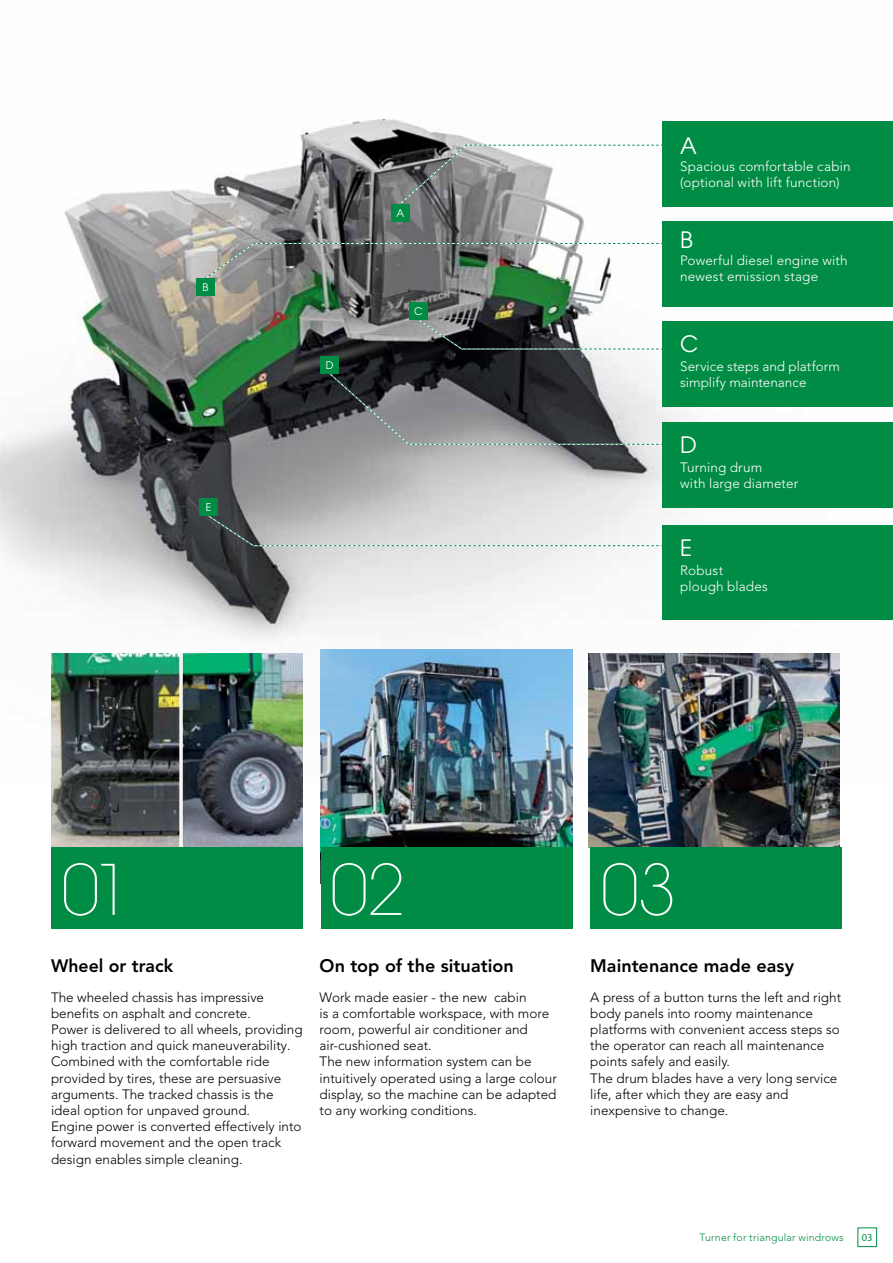
<style>
.page{position:relative;width:893px;height:1263px;background:#fff}
.page>*{position:absolute;margin:0;border:0;box-sizing:border-box;transform-origin:0 0}
.t1{font:200 69px "Avant Garde";color:#fff}
.t2{font:22.5px "Avant Garde";color:#fff}
.t3{font:800 18px "Avenir";color:#000}
.t4{font:300 13.5px/16.2px "Avenir";color:#000}
.t5{font:300 13.5px/16.2px "Avenir";letter-spacing:.01em;color:#fff}
.t6{font:300 10.5px "Avenir";letter-spacing:.02em;color:#008c44}
.t7{font:10.5px "Avant Garde";color:#fff}
.t8{font:10.5px "Myriad Pro";color:#008c44}
</style>
<div class="page">
<img style="left:0;top:119px;width:893px;height:668px">
<div style="left:858px;top:1228px;width:19px;height:19px;border:1px solid #008c44"></div>
<img style="left:321px;top:650px;width:251px;height:197px">
<img style="left:51px;top:653px;width:252px;height:194px">
<img style="left:588px;top:653px;width:252px;height:194px">
<div style="left:51px;top:847px;width:252px;height:81px;background:#008c44"></div>
<div style="left:321px;top:847px;width:251px;height:81px;background:#008c44"></div>
<div style="left:590px;top:847px;width:252px;height:81px;background:#008c44"></div>
<div style="left:662px;top:121px;width:231px;height:85px;background:#008c44"></div>
<div style="left:662px;top:221px;width:231px;height:85px;background:#008c44"></div>
<div style="left:662px;top:321px;width:231px;height:85px;background:#008c44"></div>
<div style="left:662px;top:422px;width:231px;height:85px;background:#008c44"></div>
<div style="left:662px;top:525px;width:231px;height:94px;background:#008c44"></div>
<svg style="left:399px;top:145px;width:264px;height:60px"></svg>
<div style="left:391px;top:204px;width:18px;height:17px;background:#008c44"></div>
<svg style="left:205px;top:243px;width:458px;height:36px"></svg>
<svg style="left:418px;top:319px;width:245px;height:31px"></svg>
<svg style="left:329px;top:373px;width:334px;height:72px;background:#717275"></svg>
<svg style="left:208px;top:515px;width:455px;height:31px;background:#cacccb"></svg>
<div style="left:196px;top:278px;width:19px;height:18px;background:#008c44"></div>
<div style="left:409px;top:302px;width:19px;height:18px;background:#008c44"></div>
<div style="left:321px;top:356px;width:18px;height:18px;background:#008c44"></div>
<div style="left:199px;top:498px;width:19px;height:18px;background:#008c44"></div>
<p class="t7" style="left:203px;top:281px;width:8px">B</p>
<p class="t7" style="left:206px;top:501px;width:7px">E</p>
<p class="t7" style="left:326px;top:359px;width:9px">D</p>
<p class="t7" style="left:396px;top:207px;width:9px">A</p>
<p class="t7" style="left:414px;top:305px;width:10px">C</p>
<h2 class="t2" style="left:680px;top:132px;width:18px">A</h2>
<p class="t5" style="left:680px;top:158px;width:172px">Spacious comfortable cabin (optional with lift function)</p>
<h2 class="t2" style="left:680px;top:226px;width:14px">B</h2>
<p class="t5" style="left:680px;top:252px;width:169px">Powerful diesel engine with newest emission stage</p>
<h2 class="t2" style="left:680px;top:331px;width:20px">C</h2>
<p class="t5" style="left:680px;top:358px;width:161px">Service steps and platform simplify maintenance</p>
<h2 class="t2" style="left:680px;top:431px;width:18px">D</h2>
<p class="t5" style="left:680px;top:459px;width:120px">Turning drum<br>with large diameter</p>
<h2 class="t2" style="left:680px;top:534px;width:14px">E</h2>
<p class="t5" style="left:680px;top:562px;width:89px">Robust plough blades</p>
<h1 class="t1" style="left:61px;top:849px;width:72px">01</h1>
<h1 class="t1" style="left:330px;top:849px;width:76px">02</h1>
<h1 class="t1" style="left:601px;top:849px;width:77px">03</h1>
<h3 class="t3" style="left:51px;top:955px;width:124px">Wheel or track</h3>
<h3 class="t3" style="left:320px;top:955px;width:196px">On top of the situation</h3>
<h3 class="t3" style="left:590px;top:955px;width:205px">Maintenance made easy</h3>
<p class="t4" style="left:51px;top:989px;width:253px">The wheeled chassis has impressive benefits on asphalt and concrete.<br>Power is delivered to all wheels, providing high traction and quick maneuverability.<br>Combined with the comfortable ride provided by tires, these are persuasive arguments. The tracked chassis is the ideal option for unpaved ground.<br>Engine power is converted effectively into forward movement and the open track design enables simple cleaning.</p>
<p class="t4" style="left:320px;top:989px;width:239px">Work made easier - the new cabin<br>is a comfortable workspace, with more room, powerful air conditioner and air-cushioned seat.<br>The new information system can be intuitively operated using a large colour display, so the machine can be adapted to any working conditions.</p>
<p class="t4" style="left:590px;top:989px;width:252px">A press of a button turns the left and right body panels into roomy maintenance platforms with convenient access steps so the operator can reach all maintenance points safely and easily.<br>The drum blades have a very long service life, after which they are easy and inexpensive to change.</p>
<p class="t6" style="left:700px;top:1231px;width:146px">Turner for triangular windrows</p>
<p class="t8" style="left:862px;top:1231px;width:12px">03</p>
</div>
